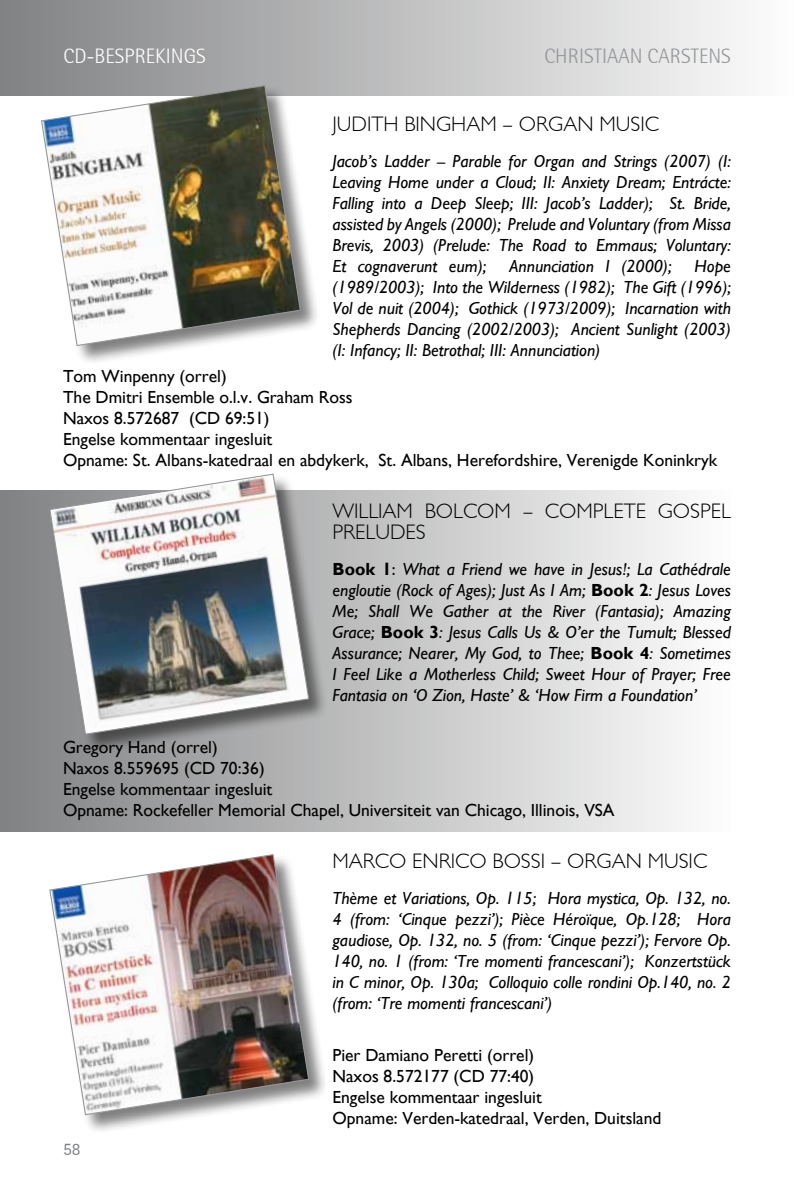
<style>
.page{position:relative;width:794px;height:1191px;background:#fff}
.page>*{position:absolute;margin:0;border:0;box-sizing:border-box;transform-origin:0 0}
.t1{font:300 21px/21px "Gill Sans";color:#000}
.t2{font:300 21px "Rotis Semi Sans";color:#939598}
.t3{font:300 21px "Rotis Semi Sans";color:#fff}
.t4{font:italic 17.5px/21px "Gill Sans";color:#000;text-align:justify}
.t5{font:17.5px/21px "Gill Sans";color:#000}
.t6{font:17.5px "Rotis Sans Serif";color:#808285}
.s1{font-weight:700;font-style:normal}
.s2{font-style:normal}
</style>
<div class="page">
<div style="left:0;top:490px;width:731px;height:341px;background:linear-gradient(to right,#818183,#fdfdfd)"></div>
<div style="left:0;top:0;width:794px;height:96px;background:linear-gradient(to right,#818283,#fdfdfd)"></div>
<div style="left:41px;top:85px;width:280px;height:281px;background:#000;opacity:.5"></div>
<img style="left:40px;top:84px;width:261px;height:263px">
<div style="left:49px;top:473px;width:280px;height:281px;background:#000;opacity:.5"></div>
<img style="left:49px;top:473px;width:261px;height:262px">
<div style="left:49px;top:854px;width:280px;height:281px;background:#000;opacity:.5"></div>
<img style="left:49px;top:854px;width:261px;height:261px">
<p class="t3" style="left:63px;top:43px;width:72px">CD-BESPREKING</p>
<p class="t3" style="left:196px;top:43px;width:11px">S</p>
<p class="t2" style="left:544px;top:44px;width:60px">CHRISTIAAN</p>
<p class="t2" style="left:647px;top:44px;width:85px">CARSTENS</p>
<p class="t1" style="left:332px;top:114px;width:328px">JUDITH BINGHAM – ORGAN MUSIC</p>
<p class="t4" style="left:332px;top:150px;width:400px">Jacob’s Ladder – Parable for Organ and Strings (2007) (I:<br>Leaving Home under a Cloud; II: Anxiety Dream; Entrácte:<br>Falling into a Deep Sleep; III: Jacob’s Ladder); St. Bride, assisted by Angels (2000); Prelude and Voluntary (from Missa Brevis, 2003) (Prelude: The Road to Emmaus; Voluntary:<br>Et cognaverunt eum);</p>
<p class="t4" style="left:509px;top:255px;width:163px">Annunciation I (2000);</p>
<p class="t4" style="left:332px;top:255px;width:400px;text-indent:362px">Hope (1989/2003); Into the Wilderness (1982); The Gift (1996); Vol de nuit (2004); Gothick (1973/2009); Incarnation with Shepherds Dancing (2002/2003); Ancient Sunlight (2003) (I: Infancy; II: Betrothal; III: Annunciation)</p>
<p class="t5" style="left:63px;top:365px;width:655px">Tom Winpenny (orrel)<br>The Dmitri Ensemble o.l.v. Graham Ross<br>Naxos 8.572687 (CD 69:51)<br>Engelse kommentaar ingesluit<br>Opname: St. Albans-katedraal en abdykerk, St. Albans, Herefordshire, Verenigde Koninkryk</p>
<p class="t1" style="left:332px;top:500px;width:400px">WILLIAM BOLCOM – COMPLETE GOSPEL<br>PRELUDES</p>
<p class="t4" style="left:332px;top:558px;width:400px"><span class="s1">Book 1</span><span class="s2">:</span> What a Friend we have in Jesus!; La Cathédrale engloutie (Rock of Ages); Just As I Am; <span class="s1">Book 2</span>: Jesus Loves Me; Shall We Gather at the River (Fantasia); Amazing Grace; <span class="s1">Book 3</span>: Jesus Calls Us &amp; O’er the Tumult; Blessed Assurance; Nearer, My God, to Thee; <span class="s1">Book 4</span>: Sometimes I Feel Like a Motherless Child; Sweet Hour of Prayer; Free Fantasia on ‘O Zion, Haste’ &amp; ‘How Firm a Foundation’</p>
<p class="t5" style="left:63px;top:736px;width:553px">Gregory Hand (orrel)<br>Naxos 8.559695 (CD 70:36)<br>Engelse kommentaar ingesluit<br>Opname: Rockefeller Memorial Chapel, Universiteit van Chicago, Illinois, VSA</p>
<p class="t1" style="left:332px;top:850px;width:376px">MARCO ENRICO BOSSI – ORGAN MUSIC</p>
<p class="t4" style="left:332px;top:887px;width:400px">Thème et Variations, Op. 115; Hora mystica, Op. 132, no.<br>4 (from: ‘Cinque pezzi’); Pièce Héroïque, Op.128; Hora gaudiose, Op. 132, no. 5 (from: ‘Cinque pezzi’); Fervore Op.<br>140, no. 1 (from: ‘Tre momenti francescani’); Konzertstück in C minor, Op. 130a; Colloquio colle rondini Op.140, no. 2 (from: ‘Tre momenti francescani’)</p>
<p class="t5" style="left:332px;top:1044px;width:330px">Pier Damiano Peretti (orrel)<br>Naxos 8.572177 (CD 77:40)<br>Engelse kommentaar ingesluit<br>Opname: Verden-katedraal, Verden, Duitsland</p>
<p class="t6" style="left:63px;top:1138px;width:19px">58</p>
</div>
